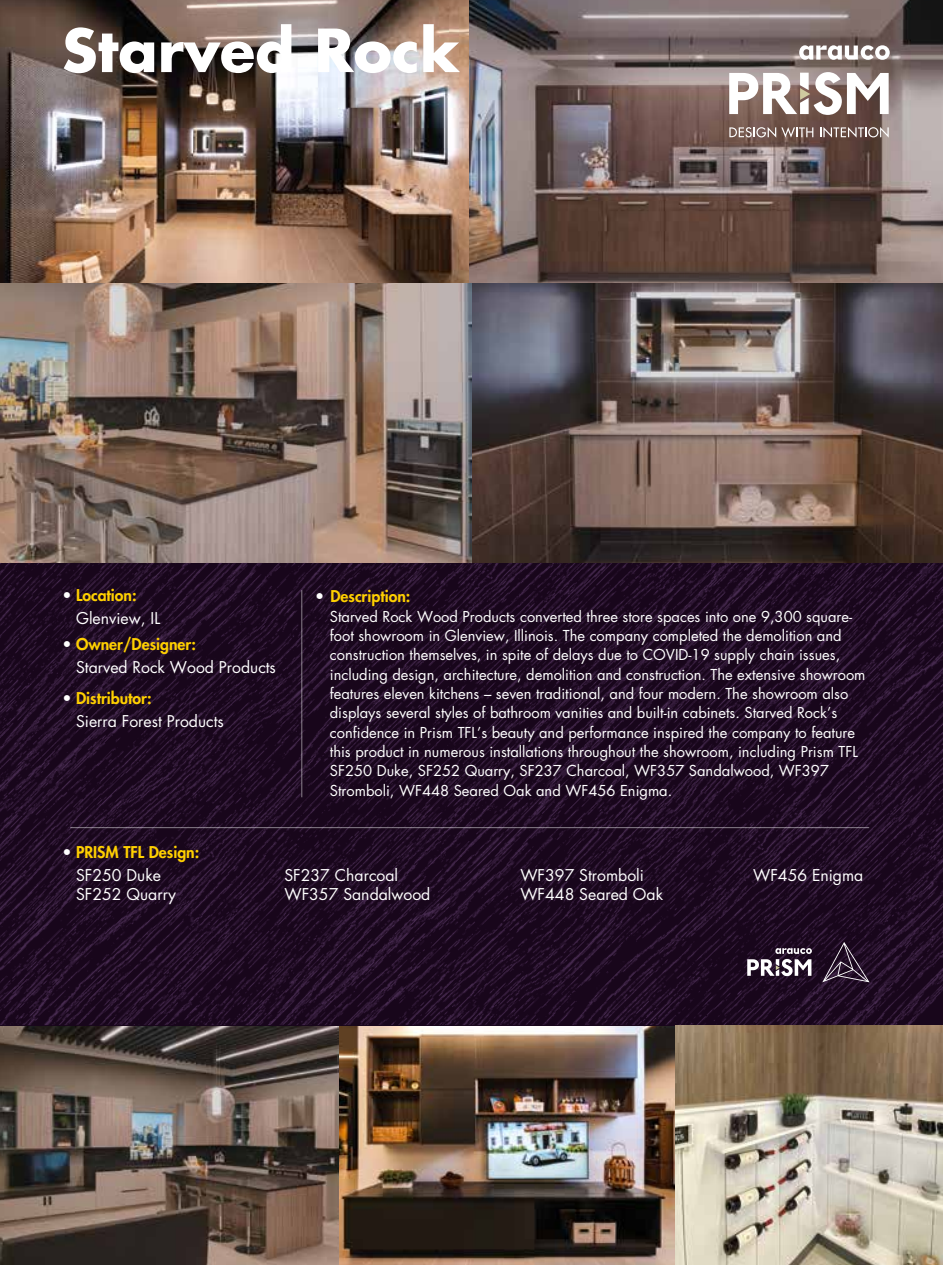
<style>
.page{position:relative;width:943px;height:1265px;background:#fff}
.page>*{position:absolute;margin:0;border:0;box-sizing:border-box;transform-origin:0 0}
.t1{font:700 57.75px "Futura Std";color:#fff}
.t2{font:15.75px/18.9px "Futura Std";color:#fff}
.t3{font:800 15.75px "Futura Std";color:#ffd000}
.t4{font:14.7px/19.4px "Futura Std";color:#fff}
.s1{color:#fff}
</style>
<div class="page">
<img style="left:338px;top:1025px;width:337px;height:240px">
<img style="left:0;top:0;width:943px;height:283px">
<img style="left:0;top:1025px;width:338px;height:240px">
<img style="left:471px;top:283px;width:472px;height:280px">
<img style="left:0;top:283px;width:471px;height:280px">
<img style="left:0;top:563px;width:943px;height:462px">
<hr style="left:301px;top:590px;width:1px;height:207px;background:#fff">
<svg style="left:747px;top:948px;width:64px;height:28px"></svg>
<svg style="left:822px;top:942px;width:47px;height:40px"></svg>
<hr style="left:70px;top:827px;width:799px;height:1px;background:#fff">
<svg style="left:729px;top:72px;width:159px;height:43px"></svg>
<svg style="left:799px;top:45px;width:90px;height:15px"></svg>
<svg style="left:729px;top:127px;width:84px;height:11px"></svg>
<svg style="left:820px;top:127px;width:68px;height:11px"></svg>
<img style="left:675px;top:1025px;width:268px;height:240px">
<h1 class="t1" style="left:62px;top:12px;width:399px">Starved Rock</h1>
<p class="t3" style="left:63px;top:585px;width:76px"><span class="s1">•</span> Location:</p>
<p class="t2" style="left:76px;top:609px;width:86px">Glenview, IL</p>
<p class="t2" style="left:76px;top:658px;width:201px">Starved Rock Wood Products</p>
<p class="t3" style="left:63px;top:635px;width:135px"><span class="s1">•</span> Owner/Designer:</p>
<p class="t3" style="left:63px;top:689px;width:91px"><span class="s1">•</span> Distributor:</p>
<p class="t2" style="left:76px;top:712px;width:149px">Sierra Forest Products</p>
<p class="t3" style="left:63px;top:842px;width:138px"><span class="s1">•</span> PRISM TFL Design:</p>
<p class="t3" style="left:315px;top:586px;width:97px"><span class="s1">•</span> Description:</p>
<p class="t4" style="left:330px;top:607px;width:537px">Starved Rock Wood Products converted three store spaces into one 9,300 square&shy;foot showroom in Glenview, Illinois. The company completed the demolition and construction themselves, in spite of delays due to COVID-19 supply chain issues, including design, architecture, demolition and construction. The extensive showroom features eleven kitchens – seven traditional, and four modern. The showroom also displays several styles of bathroom vanities and built-in cabinets. Starved Rock’s confidence in Prism TFL’s beauty and performance inspired the company to feature this product in numerous installations throughout the showroom, including Prism TFL SF250 Duke, SF252 Quarry, SF237 Charcoal, WF357 Sandalwood, WF397<br>Stromboli, WF448 Seared Oak and WF456 Enigma.</p>
<p class="t2" style="left:76px;top:866px;width:101px">SF250 Duke<br>SF252 Quarry</p>
<p class="t2" style="left:284px;top:866px;width:147px">SF237 Charcoal<br>WF357 Sandalwood</p>
<p class="t2" style="left:520px;top:866px;width:144px">WF397 Stromboli<br>WF448 Seared Oak</p>
<p class="t2" style="left:753px;top:866px;width:112px">WF456 Enigma</p>
</div>
